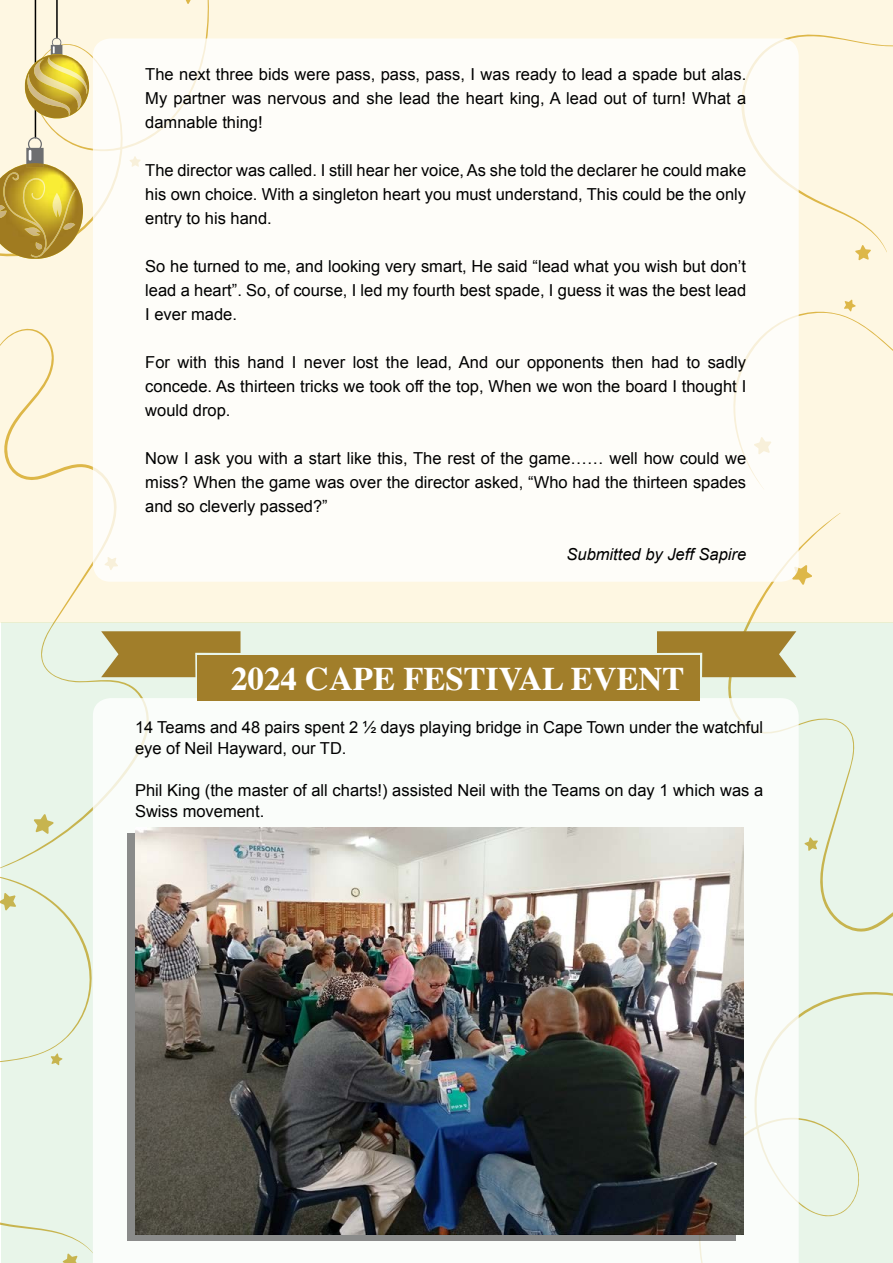
<style>
.page{position:relative;width:893px;height:1263px;background:#fff}
.page>*{position:absolute;margin:0;border:0;box-sizing:border-box;transform-origin:0 0}
.t1{font:700 33px "Times";color:#fff}
.t2{font:16.5px/24px "Arial";color:#000;text-align:justify}
.t3{font:italic 16.5px "Arial";color:#000}
</style>
<div class="page">
<div style="left:1px;top:622px;width:892px;height:641px;background:#e8f5e9"></div>
<div style="left:0;top:0;width:893px;height:622px;background:#fef7e2"></div>
<div style="left:93px;top:698px;width:706px;height:565px;background:#fafdfa"></div>
<div style="left:128px;top:833px;width:608px;height:408px;background:linear-gradient(to right,#8a8b8a,#8a8b8a)"></div>
<div style="left:197px;top:655px;width:503px;height:46px;background:#a17e2a"></div>
<svg style="left:657px;top:631px;width:139px;height:46px"></svg>
<svg style="left:101px;top:631px;width:140px;height:46px"></svg>
<div style="left:93px;top:38px;width:706px;height:544px;background:#fff;border-radius:18px"></div>
<hr style="left:56px;top:0;width:2px;height:38px;background:#000">
<hr style="left:35px;top:0;width:1px;height:138px;background:#000">
<svg style="left:51px;top:38px;width:11px;height:16px"></svg>
<img style="left:27px;top:54px;width:62px;height:64px">
<img style="left:32px;top:59px;width:51px;height:51px">
<img style="left:25px;top:74px;width:47px;height:42px">
<img style="left:46px;top:57px;width:43px;height:37px">
<svg style="left:0;top:137px;width:83px;height:122px"></svg>
<img style="left:135px;top:827px;width:609px;height:407px">
<p class="t2" style="left:145px;top:63px;width:602px">The next three bids were pass, pass, pass, I was ready to lead a spade but alas.<br>My partner was nervous and she lead the heart king, A lead out of turn! What a damnable thing!</p>
<p class="t2" style="left:145px;top:159px;width:602px">The director was called. I still hear her voice, As she told the declarer he could make his own choice. With a singleton heart you must understand, This could be the only entry to his hand.</p>
<p class="t2" style="left:145px;top:255px;width:602px">So he turned to me, and looking very smart, He said “lead what you wish but don’t lead a heart”. So, of course, I led my fourth best spade, I guess it was the best lead I ever made.</p>
<p class="t2" style="left:145px;top:351px;width:602px">For with this hand I never lost the lead, And our opponents then had to sadly concede. As thirteen tricks we took off the top, When we won the board I thought I would drop.</p>
<p class="t2" style="left:145px;top:447px;width:602px">Now I ask you with a start like this, The rest of the game…… well how could we miss? When the game was over the director asked, “Who had the thirteen spades and so cleverly passed?”</p>
<p class="t3" style="left:566px;top:544px;width:181px">Submitted by Jeff Sapire</p>
<h1 class="t1" style="left:231px;top:647px;width:455px">2024 CAPE FESTIVAL EVENT</h1>
<p class="t2" style="left:135px;top:717px;width:630px;line-height:21px">14 Teams and 48 pairs spent 2 ½ days playing bridge in Cape Town under the watchful eye of Neil Hayward, our TD.</p>
<p class="t2" style="left:135px;top:780px;width:630px;line-height:21px">Phil King (the master of all charts!) assisted Neil with the Teams on day 1 which was a<br>Swiss movement.</p>
</div>
